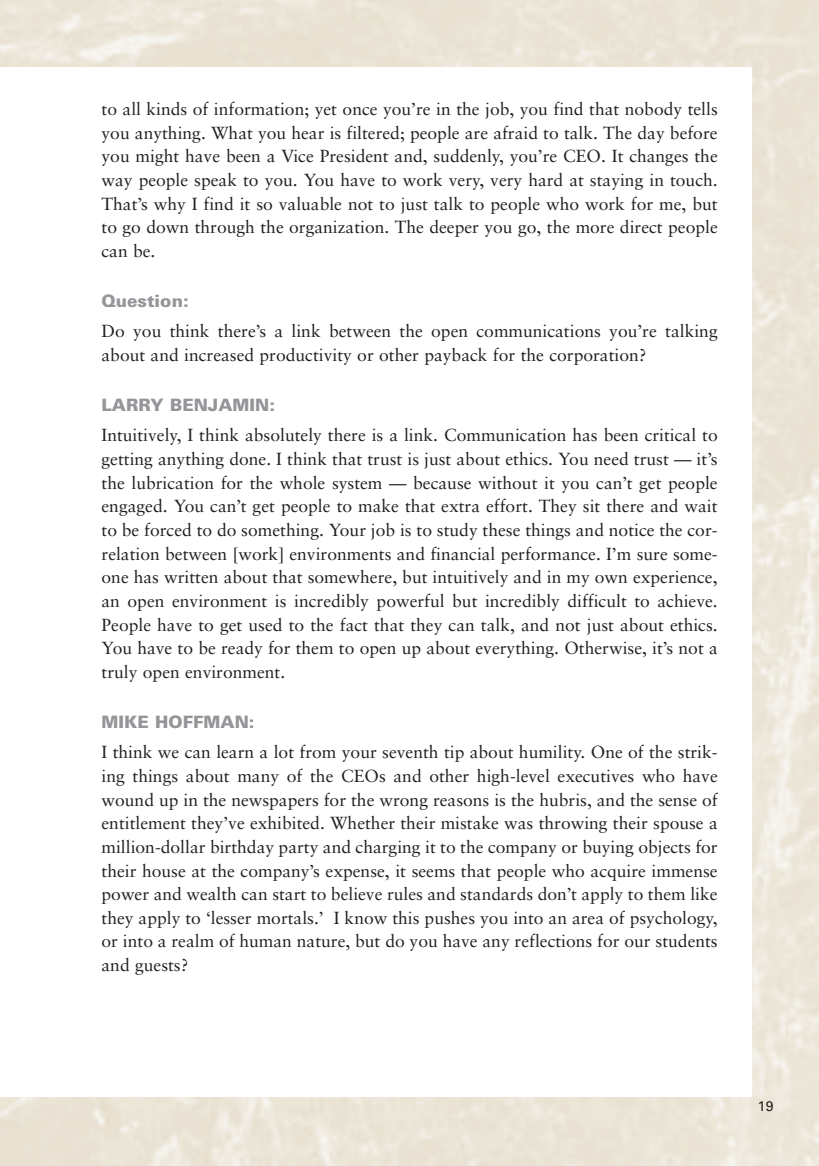
<style>
.page{position:relative;width:819px;height:1166px;background:#fff}
.page>*{position:absolute;margin:0;border:0;box-sizing:border-box;transform-origin:0 0}
.t1{font:17.5px/23.6px "Sabon";color:#231f20;text-align:justify}
.t2{font:900 17.15px "Univers";color:#939598}
.t3{font:14px "Univers";color:#231f20}
</style>
<div class="page">
<p class="t1" style="left:102px;top:98px;width:618px">to all kinds of information; yet once you’re in the job, you find that nobody tells you anything. What you hear is filtered; people are afraid to talk. The day before you might have been a Vice President and, suddenly, you’re CEO. It changes the way people speak to you. You have to work very, very hard at staying in touch.<br>That’s why I find it so valuable not to just talk to people who work for me, but to go down through the organization. The deeper you go, the more direct people can be.</p>
<p class="t2" style="left:102px;top:294px;width:89px">Question:</p>
<p class="t1" style="left:102px;top:321px;width:618px">Do you think there’s a link between the open communications you’re talking about and increased productivity or other payback for the corporation?</p>
<p class="t2" style="left:102px;top:398px;width:175px">LARRY BENJAMIN:</p>
<p class="t1" style="left:102px;top:425px;width:618px">Intuitively, I think absolutely there is a link. Communication has been critical to getting anything done. I think that trust is just about ethics. You need trust — it’s the lubrication for the whole system — because without it you can’t get people engaged. You can’t get people to make that extra effort. They sit there and wait to be forced to do something. Your job is to study these things and notice the cor&shy;relation between [work] environments and financial performance. I’m sure some&shy;one has written about that somewhere, but intuitively and in my own experience, an open environment is incredibly powerful but incredibly difficult to achieve.<br>People have to get used to the fact that they can talk, and not just about ethics.<br>You have to be ready for them to open up about everything. Otherwise, it’s not a truly open environment.</p>
<p class="t2" style="left:102px;top:715px;width:155px">MIKE HOFFMAN:</p>
<p class="t1" style="left:102px;top:742px;width:618px">I think we can learn a lot from your seventh tip about humility. One of the strik&shy;ing things about many of the CEOs and other high-level executives who have wound up in the newspapers for the wrong reasons is the hubris, and the sense of entitlement they’ve exhibited. Whether their mistake was throwing their spouse a million-dollar birthday party and charging it to the company or buying objects for their house at the company’s expense, it seems that people who acquire immense power and wealth can start to believe rules and standards don’t apply to them like they apply to ‘lesser mortals.’ I know this pushes you into an area of psychology, or into a realm of human nature, but do you have any reflections for our students and guests?</p>
<p class="t3" style="left:758px;top:1100px;width:17px">19</p>
</div>
